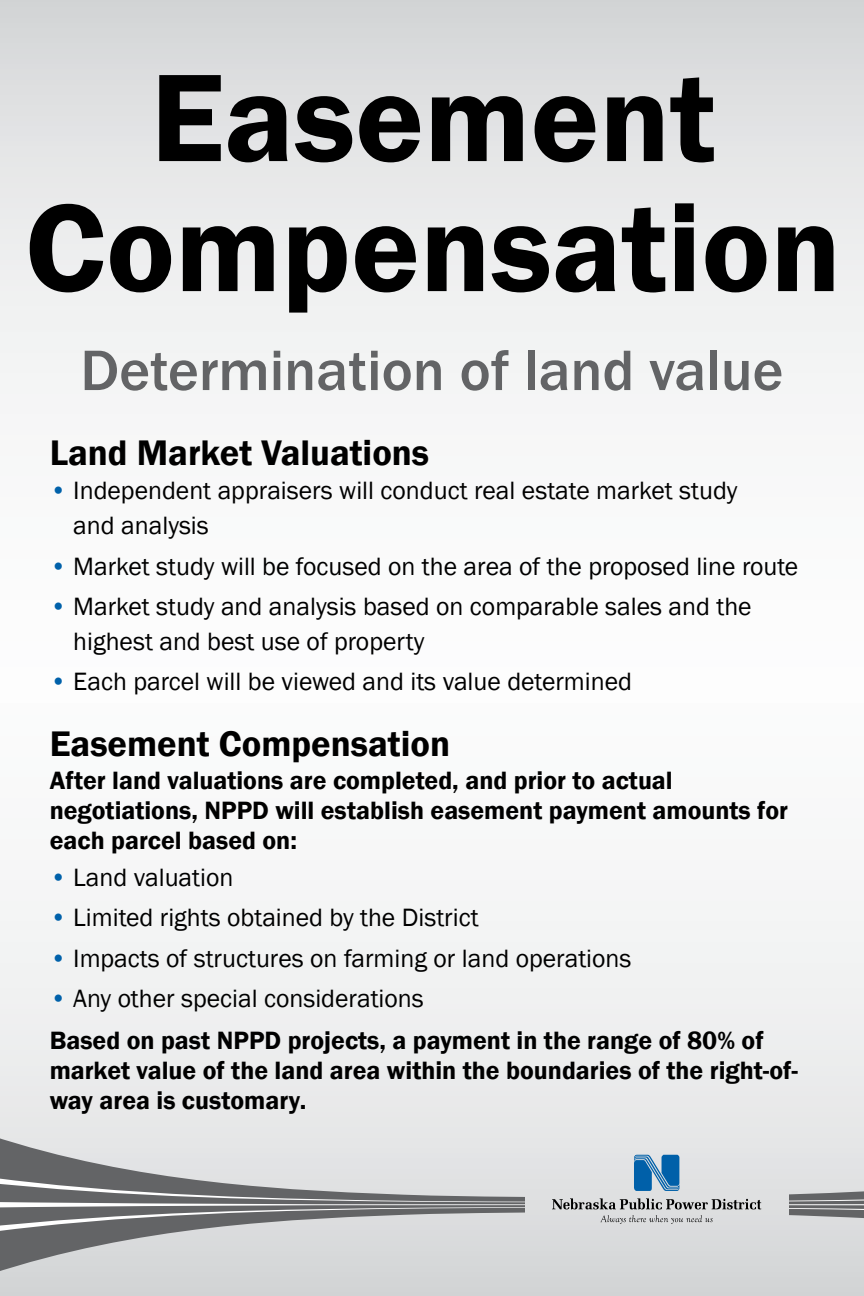
<style>
.page{position:relative;width:864px;height:1296px;background:#fff}
.page>*{position:absolute;margin:0;border:0;box-sizing:border-box;transform-origin:0 0}
.t1{font:600 129px/130.1px "Franklin Gothic";color:#000;text-align:center}
.t2{font:500 59px "Franklin Gothic";color:#636466}
.t3{font:600 36.55px "Franklin Gothic";color:#000}
.t4{font:25.75px/34.5px "Franklin Gothic";color:#000}
.t5{font:600 25.75px/30px "Franklin Gothic";color:#000}
.s1{color:#0061aa}
.s2{font-weight:400;color:#0061aa}
.s3{font-weight:400}
</style>
<div class="page">
<svg style="left:0;top:901px;width:864px;height:395px"></svg>
<div style="left:0;top:0;width:864px;height:703px;background:linear-gradient(to bottom,#dbdcde,#fff)"></div>
<svg style="left:0;top:1135px;width:864px;height:139px;background:#d3d5d6"></svg>
<svg style="left:0;top:1155px;width:864px;height:79px;background:#b4b6b9"></svg>
<h1 class="t1" style="left:25px;top:55px;width:818px">Easement<br>Compensation</h1>
<h2 class="t2" style="left:81px;top:334px;width:704px">Determination of land value</h2>
<h3 class="t3" style="left:50px;top:430px;width:381px">Land Market Valuations</h3>
<p class="t4" style="left:73px;top:474px;width:666px;text-indent:-24px"><span class="s1">•</span> Independent appraisers will conduct real estate market study and analysis</p>
<p class="t4" style="left:50px;top:549px;width:750px"><span class="s1">•</span> Market study will be focused on the area of the proposed line route</p>
<p class="t4" style="left:73px;top:590px;width:680px;text-indent:-24px"><span class="s1">•</span> Market study and analysis based on comparable sales and the highest and best use of property</p>
<p class="t4" style="left:50px;top:665px;width:584px"><span class="s1">•</span> Each parcel will be viewed and its value determined</p>
<h3 class="t3" style="left:50px;top:721px;width:402px">Easement Compensation</h3>
<p class="t5" style="left:50px;top:765px;width:740px">After land valuations are completed, and prior to actual negotiations, NPPD will establish easement payment amounts for each parcel based on:</p>
<p class="t4" style="left:50px;top:860px;width:185px"><span class="s1">•</span> Land valuation</p>
<p class="t4" style="left:50px;top:901px;width:430px"><span class="s1">•</span> Limited rights obtained by the District</p>
<p class="t4" style="left:50px;top:942px;width:583px"><span class="s1">•</span> Impacts of structures on farming or land operations</p>
<p class="t5" style="left:50px;top:978px;width:715px;line-height:41.4px"><span class="s2">•</span> <span class="s3">Any other special considerations<br></span>Based on past NPPD projects, a payment in the range of 80% of</p>
<p class="t5" style="left:50px;top:1055px;width:750px">market value of the land area within the boundaries of the right-of&shy;way area is customary.</p>
</div>
